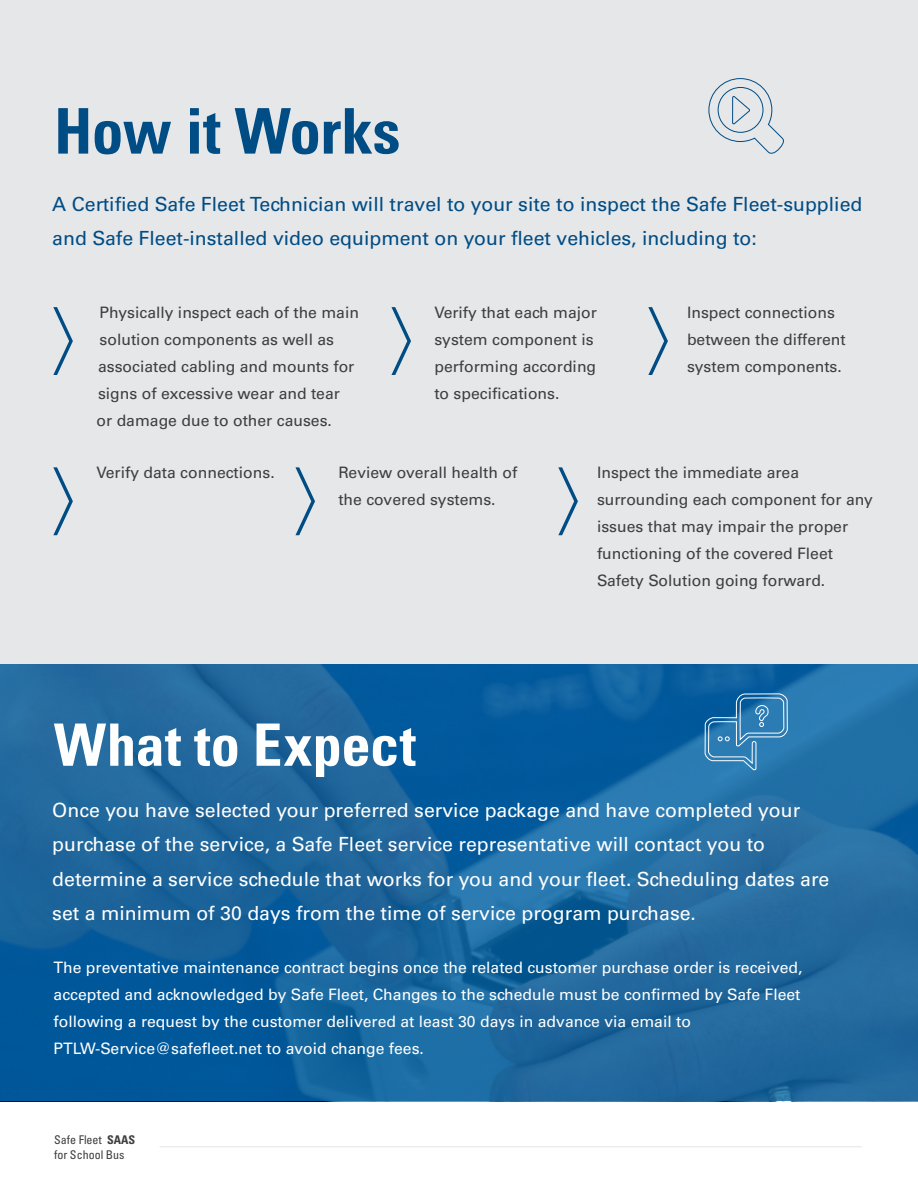
<style>
.page{position:relative;width:918px;height:1188px;background:#fff}
.page>*{position:absolute;margin:0;border:0;box-sizing:border-box;transform-origin:0 0}
.t1{font:700 condensed 63px "Univers LT Pro";letter-spacing:-.01em;color:#004c84}
.t2{font:700 condensed 58.5px "Univers LT Pro";color:#fff}
.t3{font:19.5px/34.5px "Univers LT Pro 55 Roman";color:#fff}
.t4{font:19.5px/34.5px "Univers LT Pro 55 Roman";color:#004c84}
.t5{font:15.75px/27px "Univers LT Pro 55 Roman";color:#3e3e3f}
.Body{font:15.75px/27px "Univers LT Pro 55 Roman";color:#fff}
.t6{font:condensed 12px/14.4px "Univers LT Pro";color:#3e3e3f}
.s1{font-weight:700}
</style>
<div class="page">
<hr style="left:160px;top:1146px;width:702px;height:1px;background:#e6e7e9">
<svg style="left:0;top:663px;width:918px;height:438px;background:#19659e"></svg>
<div style="left:0;top:0;width:918px;height:663px;background:#e6e7e9"></div>
<svg style="left:53px;top:307px;width:20px;height:68px"></svg>
<svg style="left:53px;top:467px;width:20px;height:68px"></svg>
<svg style="left:391px;top:307px;width:20px;height:68px"></svg>
<svg style="left:295px;top:467px;width:20px;height:68px"></svg>
<svg style="left:648px;top:307px;width:20px;height:68px"></svg>
<svg style="left:558px;top:467px;width:20px;height:68px"></svg>
<svg style="left:704px;top:693px;width:84px;height:78px;background:#3982b6"></svg>
<svg style="left:708px;top:78px;width:76px;height:76px"></svg>
<p class="t1" style="left:54px;top:93px;width:348px">How it Works</p>
<p class="t4" style="left:52px;top:186px;width:812px">A Certified Safe Fleet Technician will travel to your site to inspect the Safe Fleet-supplied and Safe Fleet-installed video equipment on your fleet vehicles, including to:</p>
<p class="t5" style="left:97px;top:298px;width:264px">Physically inspect each of the main solution components as well as associated cabling and mounts for signs of excessive wear and tear<br>or damage due to other causes.</p>
<p class="t5" style="left:434px;top:298px;width:164px">Verify that each major system component is performing according to specifications.</p>
<p class="t5" style="left:338px;top:459px;width:180px">Review overall health of the covered systems.</p>
<p class="t5" style="left:597px;top:459px;width:277px">Inspect the immediate area surrounding each component for any issues that may impair the proper functioning of the covered Fleet<br>Safety Solution going forward.</p>
<p class="t5" style="left:687px;top:298px;width:160px">Inspect connections between the different system components.</p>
<p class="t5" style="left:97px;top:459px;width:180px">Verify data connections.</p>
<p class="t2" style="left:54px;top:709px;width:364px">What to Expect</p>
<p class="t3" style="left:52px;top:792px;width:779px">Once you have selected your preferred service package and have completed your purchase of the service, a Safe Fleet service representative will contact you to determine a service schedule that works for you and your fleet. Scheduling dates are set a minimum of 30 days from the time of service program purchase.</p>
<p class="Body" style="left:54px;top:953px;width:751px">The preventative maintenance contract begins once the related customer purchase order is received, accepted and acknowledged by Safe Fleet, Changes to the schedule must be confirmed by Safe Fleet following a request by the customer delivered at least 30 days in advance via email to PTLW-Service@safefleet.net to avoid change fees.</p>
<p class="t6" style="left:54px;top:1132px;width:83px">Safe Fleet <span class="s1">SAAS </span>for School Bus</p>
</div>
